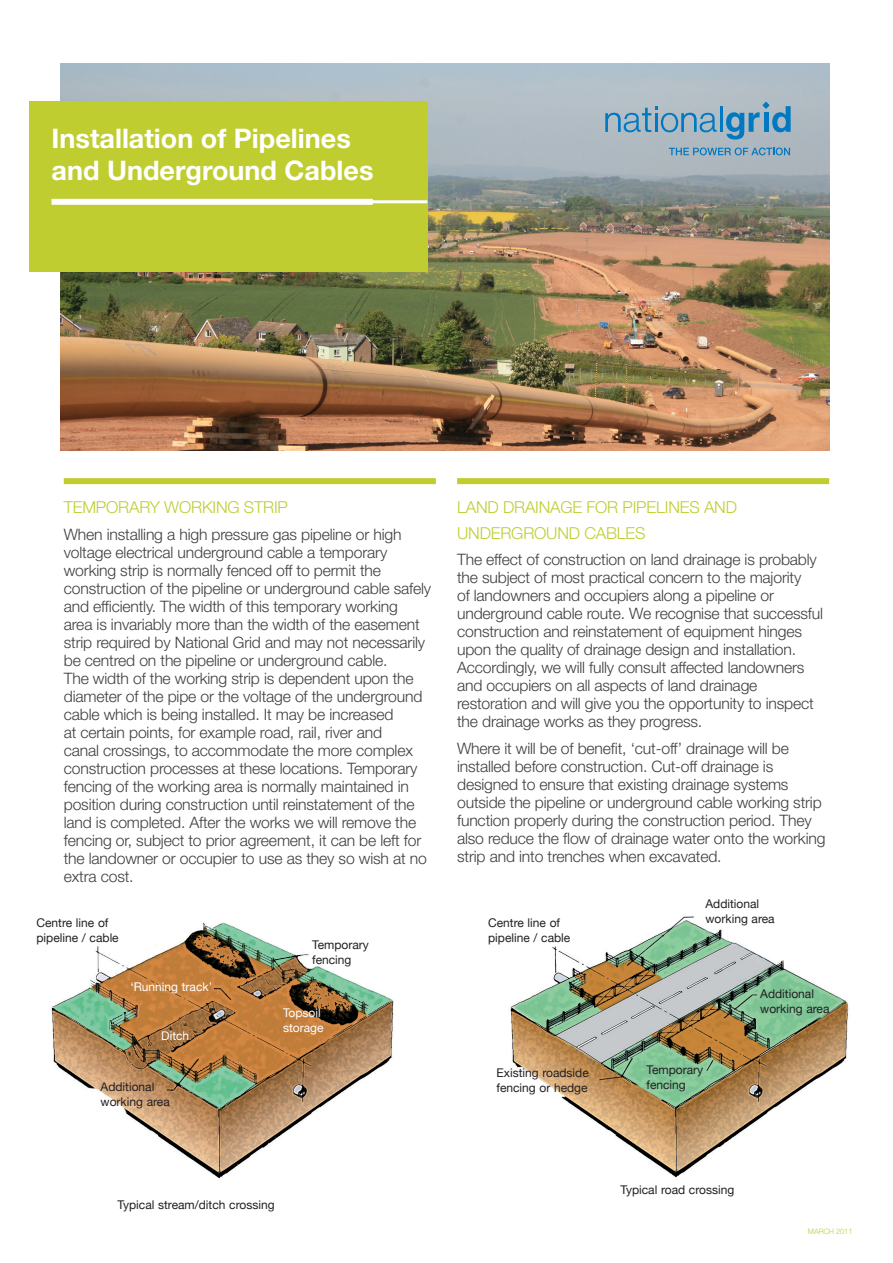
<style>
.page{position:relative;width:893px;height:1263px;background:#fff}
.page>*{position:absolute;margin:0;border:0;box-sizing:border-box;transform-origin:0 0}
.t1{font:700 27px/32.4px "Helvetica Neue LT Std";color:#fff}
.t2{font:300 16.5px/25.5px "Helvetica Neue LT Std";letter-spacing:-.01em;color:#bfcd30}
.t3{font:300 15.75px/18px "Helvetica Neue LT Std";letter-spacing:-.01em;color:#3e3e3f}
.t4{font:12px/15px "Helvetica Neue";color:#231f20}
.t5{font:12px/15px "Helvetica Neue";color:#fff}
.t6{font:300 7.5px "Helvetica Neue LT Std";color:#bfcd30}
</style>
<div class="page">
<img style="left:61px;top:64px;width:768px;height:387px">
<div style="left:29px;top:102px;width:398px;height:170px;background:#bfcd30"></div>
<div style="left:457px;top:478px;width:372px;height:6px;background:#bfcd30"></div>
<div style="left:64px;top:478px;width:372px;height:6px;background:#bfcd30"></div>
<div style="left:52px;top:199px;width:321px;height:6px;background:#fff"></div>
<hr style="left:130px;top:200px;width:297px;height:3px;background:#fff">
<svg style="left:605px;top:106px;width:112px;height:26px"></svg>
<hr style="left:720px;top:106px;width:3px;height:26px;background:#0079c2">
<svg style="left:726px;top:102px;width:65px;height:38px"></svg>
<svg style="left:669px;top:148px;width:121px;height:7px"></svg>
<img style="left:509px;top:916px;width:341px;height:262px">
<img style="left:50px;top:922px;width:344px;height:257px">
<h1 class="t1" style="left:52px;top:121px;width:324px">Installation of Pipelines and Underground Cables</h1>
<p class="t2" style="left:64px;top:494px;width:226px">Temporary working strip</p>
<p class="t3" style="left:64px;top:525px;width:369px">When installing a high pressure gas pipeline or high voltage electrical underground cable a temporary working strip is normally fenced off to permit the construction of the pipeline or underground cable safely and efficiently. The width of this temporary working<br>area is invariably more than the width of the easement strip required by National Grid and may not necessarily be centred on the pipeline or underground cable.<br>The width of the working strip is dependent upon the diameter of the pipe or the voltage of the underground cable which is being installed. It may be increased<br>at certain points, for example road, rail, river and<br>canal crossings, to accommodate the more complex construction processes at these locations. Temporary fencing of the working area is normally maintained in position during construction until reinstatement of the land is completed. After the works we will remove the fencing or, subject to prior agreement, it can be left for the landowner or occupier to use as they so wish at no extra cost.</p>
<p class="t2" style="left:457px;top:494px;width:281px">Land drainage for pipelines and underground cables</p>
<p class="t3" style="left:457px;top:550px;width:367px">The effect of construction on land drainage is probably the subject of most practical concern to the majority<br>of landowners and occupiers along a pipeline or underground cable route. We recognise that successful construction and reinstatement of equipment hinges upon the quality of drainage design and installation.<br>Accordingly, we will fully consult affected landowners and occupiers on all aspects of land drainage restoration and will give you the opportunity to inspect the drainage works as they progress.</p>
<p class="t3" style="left:457px;top:739px;width:370px">Where it will be of benefit, ‘cut-off’ drainage will be installed before construction. Cut-off drainage is designed to ensure that existing drainage systems outside the pipeline or underground cable working strip function properly during the construction period. They also reduce the flow of drainage water onto the working strip and into trenches when excavated.</p>
<p class="t4" style="left:37px;top:915px;width:84px">Centre line of pipeline / cable</p>
<p class="t4" style="left:488px;top:915px;width:84px">Centre line of pipeline / cable</p>
<p class="t4" style="left:312px;top:937px;width:58px">Temporary fencing</p>
<p class="t5" style="left:130px;top:979px;width:83px">‘Running track’</p>
<p class="t5" style="left:161px;top:1028px;width:30px">Ditch</p>
<p class="t4" style="left:101px;top:1079px;width:71px">Additional working area</p>
<p class="t5" style="left:283px;top:1005px;width:42px">Topsoil storage</p>
<p class="t4" style="left:118px;top:1197px;width:158px">Typical stream/ditch crossing</p>
<p class="t4" style="left:496px;top:1065px;width:94px">Existing roadside fencing or hedge</p>
<p class="t4" style="left:705px;top:896px;width:71px">Additional working area</p>
<p class="t4" style="left:646px;top:1062px;width:58px">Temporary fencing</p>
<p class="t4" style="left:760px;top:986px;width:71px">Additional working area</p>
<p class="t4" style="left:620px;top:1182px;width:115px">Typical road crossing</p>
<p class="t6" style="left:808px;top:1227px;width:7px">MARC</p>
<p class="t6" style="left:829px;top:1227px;width:25px">H 2011</p>
</div>
